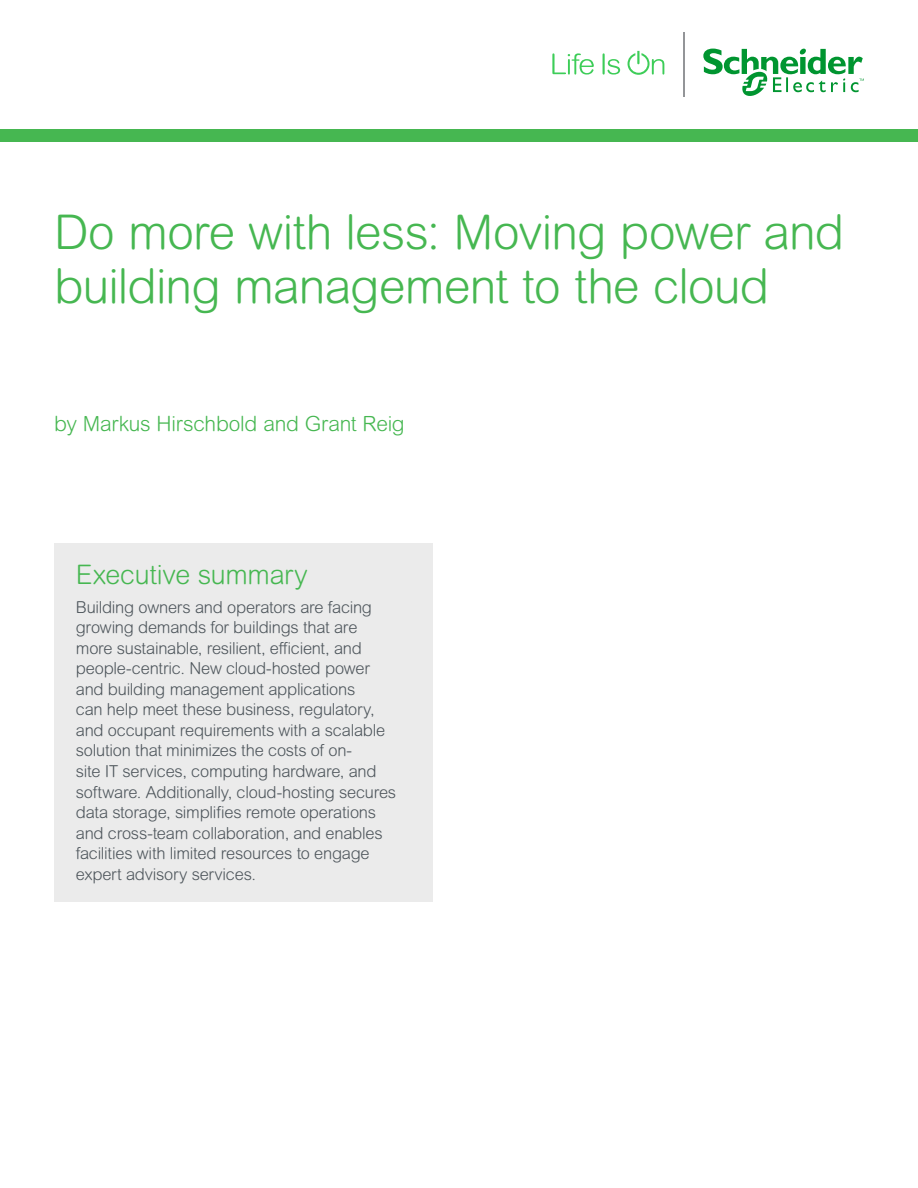
<style>
.page{position:relative;width:918px;height:1188px;background:#fff}
.page>*{position:absolute;margin:0;border:0;box-sizing:border-box;transform-origin:0 0}
.t1{font:300 48px/54px "Arial Rounded MT Pro";letter-spacing:-.015em;color:#46b751}
.t2{font:300 27px "Arial Rounded MT Pro";letter-spacing:-.015em;color:#46b751}
.t3{font:300 21px "Arial Rounded MT Pro";letter-spacing:-.01em;color:#46b751}
.t4{font:300 16.5px/20.5px "Arial Rounded MT Pro";letter-spacing:-.015em;color:#4d555b}
</style>
<div class="page">
<div style="left:0;top:129px;width:918px;height:13px;background:#46b751"></div>
<svg style="left:552px;top:53px;width:42px;height:22px"></svg>
<svg style="left:603px;top:53px;width:17px;height:22px"></svg>
<svg style="left:628px;top:51px;width:36px;height:24px"></svg>
<hr style="left:683px;top:32px;width:1px;height:65px;background:#939598">
<svg style="left:703px;top:48px;width:161px;height:48px"></svg>
<div style="left:54px;top:543px;width:378px;height:358px;background:#ebebeb"></div>
<h1 class="t1" style="left:54px;top:207px;width:792px">Do more with less: Moving power and building management to the cloud</h1>
<p class="t3" style="left:54px;top:411px;width:352px">by Markus Hirschbold and Grant Reig</p>
<h2 class="t2" style="left:76px;top:559px;width:233px">Executive summary</h2>
<p class="t4" style="left:76px;top:597px;width:322px">Building owners and operators are facing growing demands for buildings that are more sustainable, resilient, efficient, and people-centric. New cloud-hosted power and building management applications<br>can help meet these business, regulatory, and occupant requirements with a scalable solution that minimizes the costs of on-<br>site IT services, computing hardware, and software. Additionally, cloud-hosting secures data storage, simplifies remote operations and cross-team collaboration, and enables facilities with limited resources to engage expert advisory services.</p>
</div>
